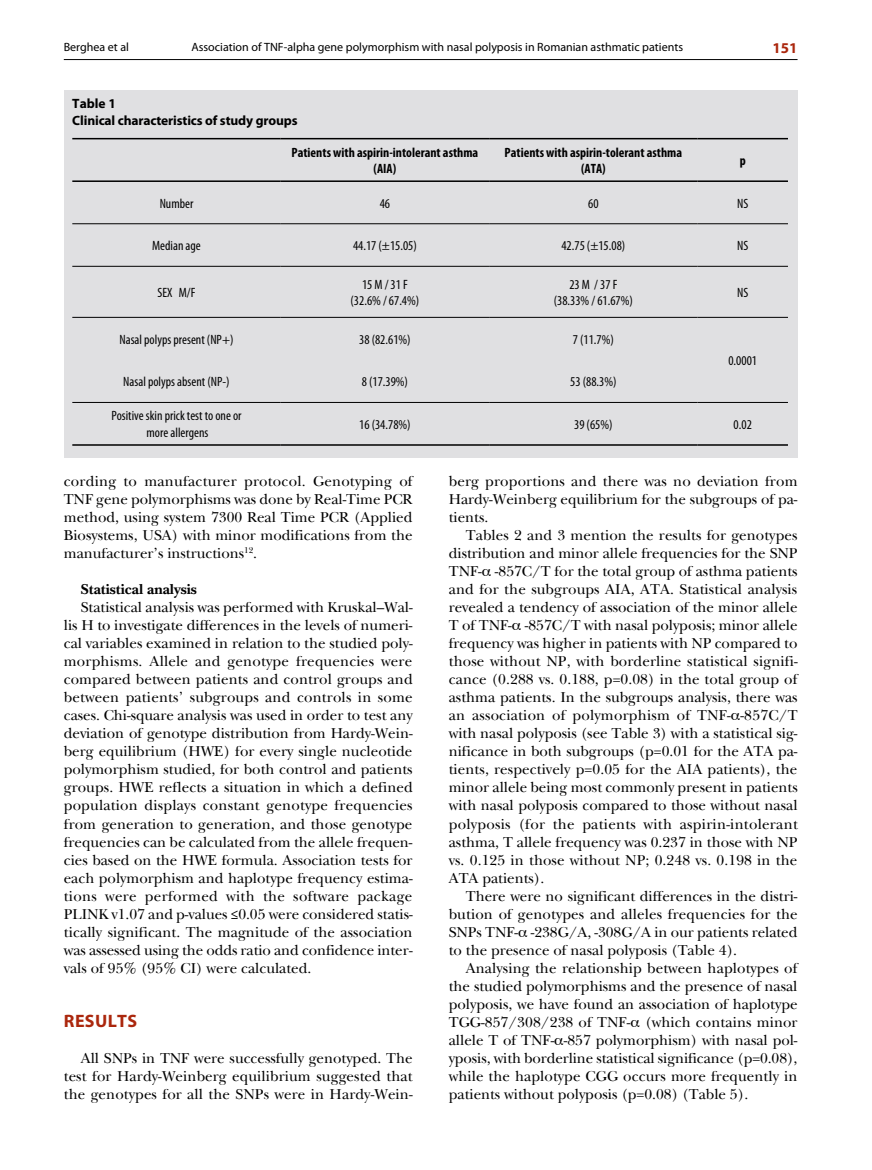
<style>
.page{position:relative;width:872px;height:1170px;background:#fff}
.page>*{position:absolute;margin:0;border:0;box-sizing:border-box;transform-origin:0 0}
.t1{font:700 18px "Myriad Pro";letter-spacing:.02em;color:#ab270d}
.t2{font:15px/18px "Baskerville Std RO";color:#000;text-align:justify}
.t3{font:700 15px "Baskerville Std RO";color:#000}
.t4{font:700 15px "Myriad Pro";color:#ab270d}
.t5{font:condensed 13.5px/16.5px "Myriad Pro";color:#000;text-align:center}
.t6{font:700 condensed 13.5px/16.5px "Myriad Pro";color:#000;text-align:center}
.t7{font:700 13.5px/16.5px "Myriad Pro";letter-spacing:-.01em;color:#000}
.t8{font:12px "Myriad Pro";color:#000}
</style>
<div class="page">
<hr style="left:64px;top:59px;width:733px;height:1px;background:#000">
<div style="left:64px;top:90px;width:733px;height:368px;background:#e0e0e2"></div>
<hr style="left:72px;top:223px;width:209px;height:1px;background:#000">
<hr style="left:281px;top:223px;width:208px;height:1px;background:#000">
<hr style="left:489px;top:223px;width:208px;height:1px;background:#000">
<hr style="left:697px;top:223px;width:91px;height:1px;background:#000">
<hr style="left:72px;top:402px;width:209px;height:1px;background:#000">
<hr style="left:281px;top:402px;width:208px;height:1px;background:#000">
<hr style="left:489px;top:402px;width:208px;height:1px;background:#000">
<hr style="left:697px;top:402px;width:91px;height:1px;background:#000">
<hr style="left:72px;top:138px;width:209px;height:1px;background:#000">
<hr style="left:281px;top:138px;width:208px;height:1px;background:#000">
<hr style="left:489px;top:138px;width:208px;height:1px;background:#000">
<hr style="left:697px;top:138px;width:91px;height:1px;background:#000">
<hr style="left:72px;top:180px;width:209px;height:2px;background:#000">
<hr style="left:281px;top:180px;width:208px;height:2px;background:#000">
<hr style="left:489px;top:180px;width:208px;height:2px;background:#000">
<hr style="left:697px;top:180px;width:91px;height:2px;background:#000">
<hr style="left:72px;top:266px;width:209px;height:1px;background:#000">
<hr style="left:281px;top:266px;width:208px;height:1px;background:#000">
<hr style="left:489px;top:266px;width:208px;height:1px;background:#000">
<hr style="left:697px;top:266px;width:91px;height:1px;background:#000">
<hr style="left:72px;top:317px;width:209px;height:1px;background:#000">
<hr style="left:281px;top:317px;width:208px;height:1px;background:#000">
<hr style="left:489px;top:317px;width:208px;height:1px;background:#000">
<hr style="left:697px;top:317px;width:91px;height:1px;background:#000">
<hr style="left:72px;top:444px;width:209px;height:1px;background:#000">
<hr style="left:281px;top:444px;width:208px;height:1px;background:#000">
<hr style="left:489px;top:444px;width:208px;height:1px;background:#000">
<hr style="left:697px;top:444px;width:91px;height:1px;background:#000">
<p class="t8" style="left:64px;top:40px;width:67px">Berghea et al</p>
<p class="t8" style="left:191px;top:40px;width:493px">Association of TNF-alpha gene polymorphism with nasal polyposis in Romanian asthmatic patients</p>
<p class="t4" style="left:772px;top:40px;width:26px">151</p>
<p class="t7" style="left:72px;top:96px;width:227px">Table 1<br>Clinical characteristics of study groups</p>
<p class="t6" style="left:291px;top:144px;width:188px">Patients with aspirin-intolerant asthma (AIA)</p>
<p class="t6" style="left:504px;top:144px;width:179px">Patients with aspirin-tolerant asthma (ATA)</p>
<p class="t6" style="left:739px;top:152px;width:8px">p</p>
<p class="t5" style="left:160px;top:195px;width:35px">Number</p>
<p class="t5" style="left:380px;top:195px;width:12px">46</p>
<p class="t5" style="left:588px;top:195px;width:12px">60</p>
<p class="t5" style="left:737px;top:195px;width:13px">NS</p>
<p class="t5" style="left:152px;top:238px;width:50px">Median age</p>
<p class="t5" style="left:353px;top:238px;width:65px">44.17 (±15.05)</p>
<p class="t5" style="left:561px;top:238px;width:65px">42.75 (±15.08)</p>
<p class="t5" style="left:737px;top:238px;width:13px">NS</p>
<p class="t5" style="left:158px;top:284px;width:39px">SEX M/F</p>
<p class="t5" style="left:350px;top:276px;width:70px">15 M / 31 F (32.6% / 67.4%)</p>
<p class="t5" style="left:554px;top:276px;width:81px">23 M / 37 F (38.33% / 61.67%)</p>
<p class="t5" style="left:737px;top:284px;width:13px">NS</p>
<p class="t5" style="left:119px;top:331px;width:115px">Nasal polyps present (NP+)</p>
<p class="t5" style="left:359px;top:331px;width:53px">38 (82.61%)</p>
<p class="t5" style="left:573px;top:331px;width:43px">7 (11.7%)</p>
<p class="t5" style="left:728px;top:352px;width:30px">0.0001</p>
<p class="t5" style="left:123px;top:373px;width:108px">Nasal polyps absent (NP-)</p>
<p class="t5" style="left:362px;top:373px;width:48px">8 (17.39%)</p>
<p class="t5" style="left:570px;top:373px;width:48px">53 (88.3%)</p>
<p class="t5" style="left:111px;top:408px;width:132px">Positive skin prick test to one or more allergens</p>
<p class="t5" style="left:359px;top:416px;width:53px">16 (34.78%)</p>
<p class="t5" style="left:574px;top:416px;width:40px">39 (65%)</p>
<p class="t5" style="left:733px;top:416px;width:20px">0.02</p>
<p class="t2" style="left:64px;top:472px;width:350px">cording to manufacturer protocol. Genotyping of TNF gene polymorphisms was done by Real-Time PCR method, using system 7300 Real Time PCR (Applied Biosystems, USA) with minor modifications from the manufacturer’s instructions<sup>12</sup>.</p>
<p class="t3" style="left:81px;top:580px;width:118px">Statistical analysis</p>
<p class="t2" style="left:64px;top:598px;width:350px;text-indent:17px">Statistical analysis was performed with Kruskal–Wal&shy;lis H to investigate differences in the levels of numeri&shy;cal variables examined in relation to the studied poly&shy;morphisms. Allele and genotype frequencies were compared between patients and control groups and between patients’ subgroups and controls in some cases. Chi-square analysis was used in order to test any deviation of genotype distribution from Hardy-Wein&shy;berg equilibrium (HWE) for every single nucleotide polymorphism studied, for both control and patients groups. HWE reflects a situation in which a defined population displays constant genotype frequencies from generation to generation, and those genotype frequencies can be calculated from the allele frequen&shy;cies based on the HWE formula. Association tests for each polymorphism and haplotype frequency estima&shy;tions were performed with the software package PLINK v1.07 and p-values ≤0.05 were considered statis&shy;tically significant. The magnitude of the association was assessed using the odds ratio and confidence inter&shy;vals of 95% (95% CI) were calculated.</p>
<p class="t1" style="left:64px;top:1010px;width:75px">RESULTS</p>
<p class="t2" style="left:64px;top:1048px;width:350px;text-indent:17px">All SNPs in TNF were successfully genotyped. The test for Hardy-Weinberg equilibrium suggested that the genotypes for all the SNPs were in Hardy-Wein-</p>
<p class="t2" style="left:449px;top:472px;width:350px">berg proportions and there was no deviation from Hardy-Weinberg equilibrium for the subgroups of pa&shy;tients.</p>
<p class="t2" style="left:449px;top:526px;width:350px;text-indent:17px">Tables 2 and 3 mention the results for genotypes distribution and minor allele frequencies for the SNP TNF- -857C/T for the total group of asthma patients and for the subgroups AIA, ATA. Statistical analysis revealed a tendency of association of the minor allele T of TNF- -857C/T with nasal polyposis; minor allele frequency was higher in patients with NP compared to those without NP, with borderline statistical signifi&shy;cance (0.288 vs. 0.188, p=0.08) in the total group of asthma patients. In the subgroups analysis, there was an association of polymorphism of TNF- -857C/T with nasal polyposis (see Table 3) with a statistical sig&shy;nificance in both subgroups (p=0.01 for the ATA pa&shy;tients, respectively p=0.05 for the AIA patients), the minor allele being most commonly present in patients with nasal polyposis compared to those without nasal polyposis (for the patients with aspirin-intolerant asthma, T allele frequency was 0.237 in those with NP vs. 0.125 in those without NP; 0.248 vs. 0.198 in the ATA patients).</p>
<p class="t2" style="left:449px;top:886px;width:350px;text-indent:17px">There were no significant differences in the distri&shy;bution of genotypes and alleles frequencies for the SNPs TNF- -238G/A, -308G/A in our patients related to the presence of nasal polyposis (Table 4).</p>
<p class="t2" style="left:449px;top:958px;width:350px;text-indent:17px">Analysing the relationship between haplotypes of the studied polymorphisms and the presence of nasal polyposis, we have found an association of haplotype TGG-857/308/238 of TNF- (which contains minor allele T of TNF- -857 polymorphism) with nasal pol&shy;yposis, with borderline statistical significance (p=0.08), while the haplotype CGG occurs more frequently in patients without polyposis (p=0.08) (Table 5).</p>
</div>
